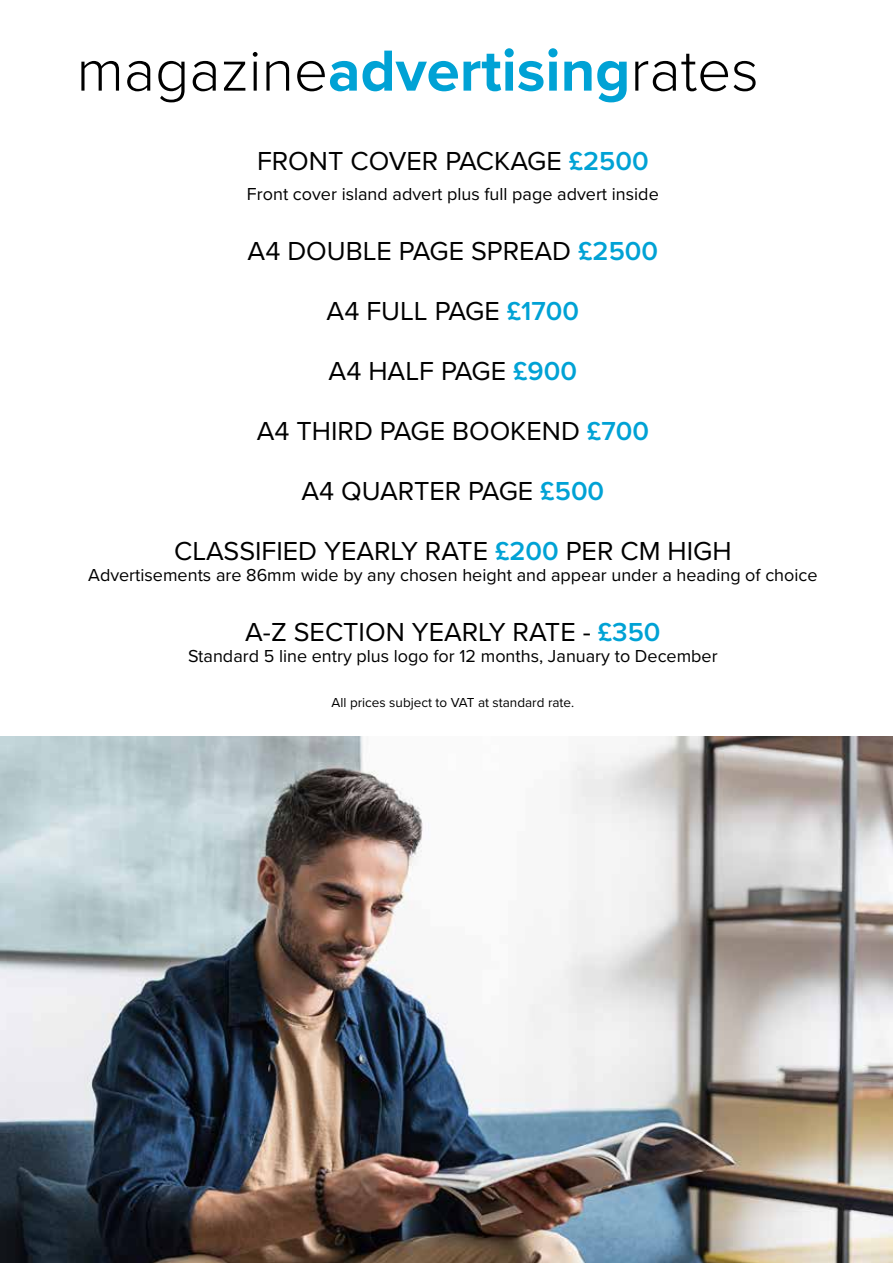
<style>
.page{position:relative;width:893px;height:1263px;background:#fff}
.page>*{position:absolute;margin:0;border:0;box-sizing:border-box;transform-origin:0 0}
.t1{font:300 60px "Proxima Nova";color:#000}
.t2{font:27px "Proxima Nova";color:#000}
.t3{font:18px "Proxima Nova";color:#000}
.t4{font:13.5px "Proxima Nova";color:#000}
.s1{font-weight:700;color:#00a2d5}
.s2{font-weight:600;color:#00a2d5}
</style>
<div class="page">
<img style="left:0;top:736px;width:893px;height:527px">
<h1 class="t1" style="left:77px;top:26px;width:684px">magazine<span class="s1">advertising</span>rates</h1>
<h2 class="t2" style="left:257px;top:141px;width:393px">FRONT COVER PACKAGE <span class="s2">£2500</span></h2>
<p class="t3" style="left:247px;top:181px;width:413px">Front cover island advert plus full page advert inside</p>
<h2 class="t2" style="left:248px;top:231px;width:412px">A4 DOUBLE PAGE SPREAD <span class="s2">£2500</span></h2>
<h2 class="t2" style="left:327px;top:291px;width:254px">A4 FULL PAGE <span class="s2">£1700</span></h2>
<h2 class="t2" style="left:329px;top:351px;width:250px">A4 HALF PAGE <span class="s2">£900</span></h2>
<h2 class="t2" style="left:257px;top:411px;width:394px">A4 THIRD PAGE BOOKEND <span class="s2">£700</span></h2>
<h2 class="t2" style="left:301px;top:471px;width:304px">A4 QUARTER PAGE <span class="s2">£500</span></h2>
<h2 class="t2" style="left:174px;top:531px;width:559px">CLASSIFIED YEARLY RATE <span class="s2">£200</span> PER CM HIGH</h2>
<p class="t3" style="left:88px;top:562px;width:731px">Advertisements are 86mm wide by any chosen height and appear under a heading of choice</p>
<h2 class="t2" style="left:245px;top:612px;width:417px">A-Z SECTION YEARLY RATE - <span class="s2">£350</span></h2>
<p class="t3" style="left:188px;top:643px;width:531px">Standard 5 line entry plus logo for 12 months, January to December</p>
<p class="t4" style="left:332px;top:693px;width:244px">All prices subject to VAT at standard rate.</p>
</div>
